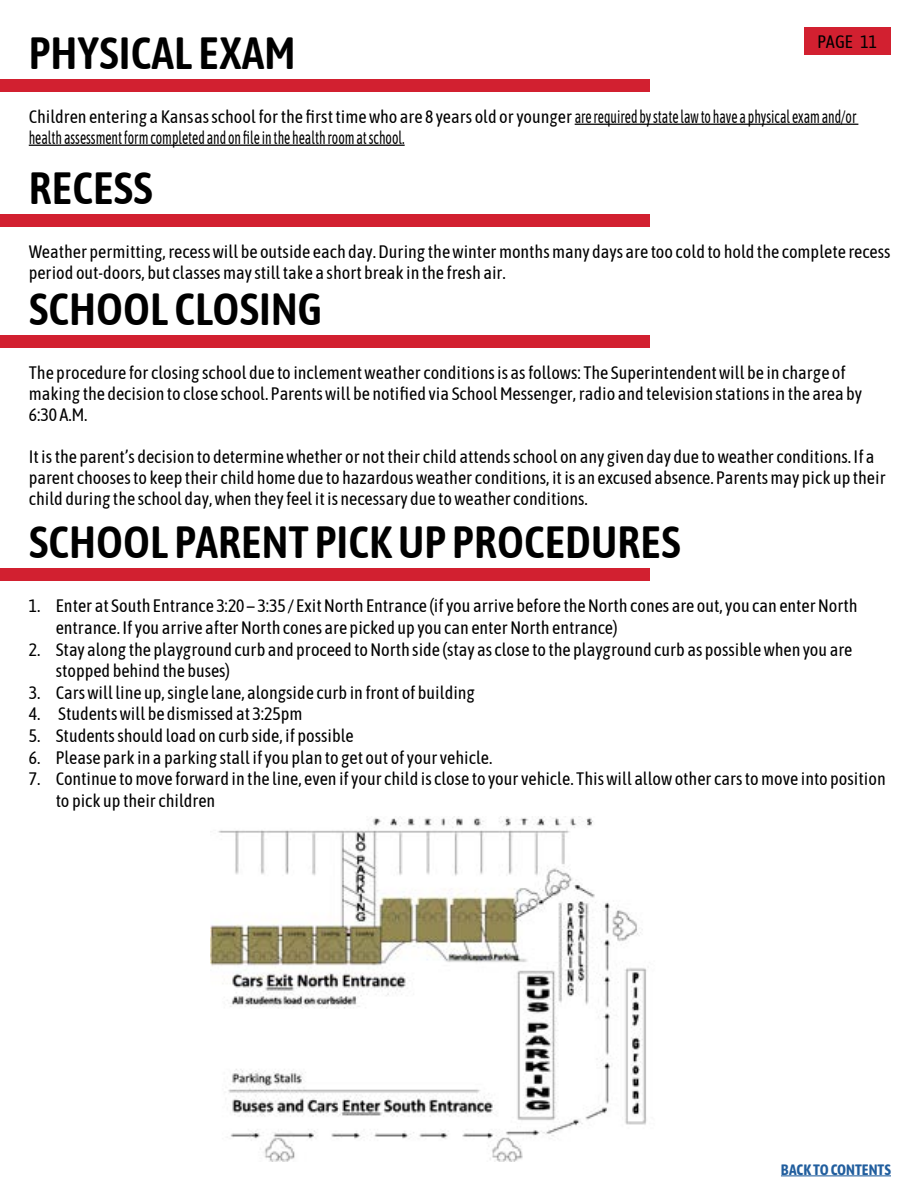
<style>
.page{position:relative;width:918px;height:1188px;background:#fff}
.page>*{position:absolute;margin:0;border:0;box-sizing:border-box;transform-origin:0 0}
.t1{font:600 45px "Asap Condensed";color:#000}
.t2{font:18px/21px "Asap Condensed";color:#000}
.t3{font:700 15px "Asap Condensed";color:#215e9e}
</style>
<div class="page">
<hr style="left:781px;top:1175px;width:110px;height:1px;background:#215e9e">
<div style="left:0;top:79px;width:650px;height:12px;background:#d22030"></div>
<hr style="left:575px;top:124px;width:283px;height:1px;background:#000">
<hr style="left:29px;top:145px;width:376px;height:1px;background:#000">
<div style="left:0;top:214px;width:650px;height:12px;background:#d22030"></div>
<div style="left:0;top:335px;width:650px;height:12px;background:#d22030"></div>
<div style="left:0;top:569px;width:650px;height:12px;background:#d22030"></div>
<div style="left:805px;top:27px;width:86px;height:27px;background:#d22030"></div>
<img style="left:211px;top:816px;width:436px;height:345px">
<h1 class="t1" style="left:29px;top:23px;width:268px">PHYSICAL EXAM</h1>
<p class="t2" style="left:818px;top:30px;width:61px">PAGE 11</p>
<p class="t2" style="left:29px;top:106px;width:829px">Children entering a Kansas school for the first time who are 8 years old or younger are required by state law to have a physical exam and/or health assessment form completed and on file in the health room at school.</p>
<h1 class="t1" style="left:29px;top:158px;width:126px">RECESS</h1>
<p class="t2" style="left:29px;top:241px;width:863px">Weather permitting, recess will be outside each day. During the winter months many days are too cold to hold the complete recess period out-doors, but classes may still take a short break in the fresh air.</p>
<h1 class="t1" style="left:29px;top:279px;width:295px">SCHOOL CLOSING</h1>
<p class="t2" style="left:29px;top:362px;width:835px">The procedure for closing school due to inclement weather conditions is as follows: The Superintendent will be in charge of making the decision to close school. Parents will be notified via School Messenger, radio and television stations in the area by<br>6:30 A.M.</p>
<p class="t2" style="left:29px;top:446px;width:859px">It is the parent’s decision to determine whether or not their child attends school on any given day due to weather conditions. If a parent chooses to keep their child home due to hazardous weather conditions, it is an excused absence. Parents may pick up their child during the school day, when they feel it is necessary due to weather conditions.</p>
<h1 class="t1" style="left:29px;top:513px;width:654px">SCHOOL PARENT PICK UP PROCEDURES</h1>
<p class="t2" style="left:56px;top:595px;width:803px;line-height:21.6px;text-indent:-27px">1. Enter at South Entrance 3:20 – 3:35 / Exit North Entrance (if you arrive before the North cones are out, you can enter North entrance. If you arrive after North cones are picked up you can enter North entrance)</p>
<p class="t2" style="left:56px;top:638px;width:798px;line-height:21.6px;text-indent:-27px">2. Stay along the playground curb and proceed to North side (stay as close to the playground curb as possible when you are stopped behind the buses)</p>
<p class="t2" style="left:29px;top:681px;width:448px">3. Cars will line up, single lane, alongside curb in front of building</p>
<p class="t2" style="left:29px;top:703px;width:275px">4. Students will be dismissed at 3:25pm</p>
<p class="t2" style="left:29px;top:725px;width:327px">5. Students should load on curb side, if possible</p>
<p class="t2" style="left:29px;top:746px;width:465px">6. Please park in a parking stall if you plan to get out of your vehicle.</p>
<p class="t2" style="left:56px;top:767px;width:831px;line-height:21.6px;text-indent:-27px">7. Continue to move forward in the line, even if your child is close to your vehicle. This will allow other cars to move into position to pick up their children</p>
<p class="t3" style="left:781px;top:1160px;width:112px">BACK TO CONTENTS</p>
</div>
